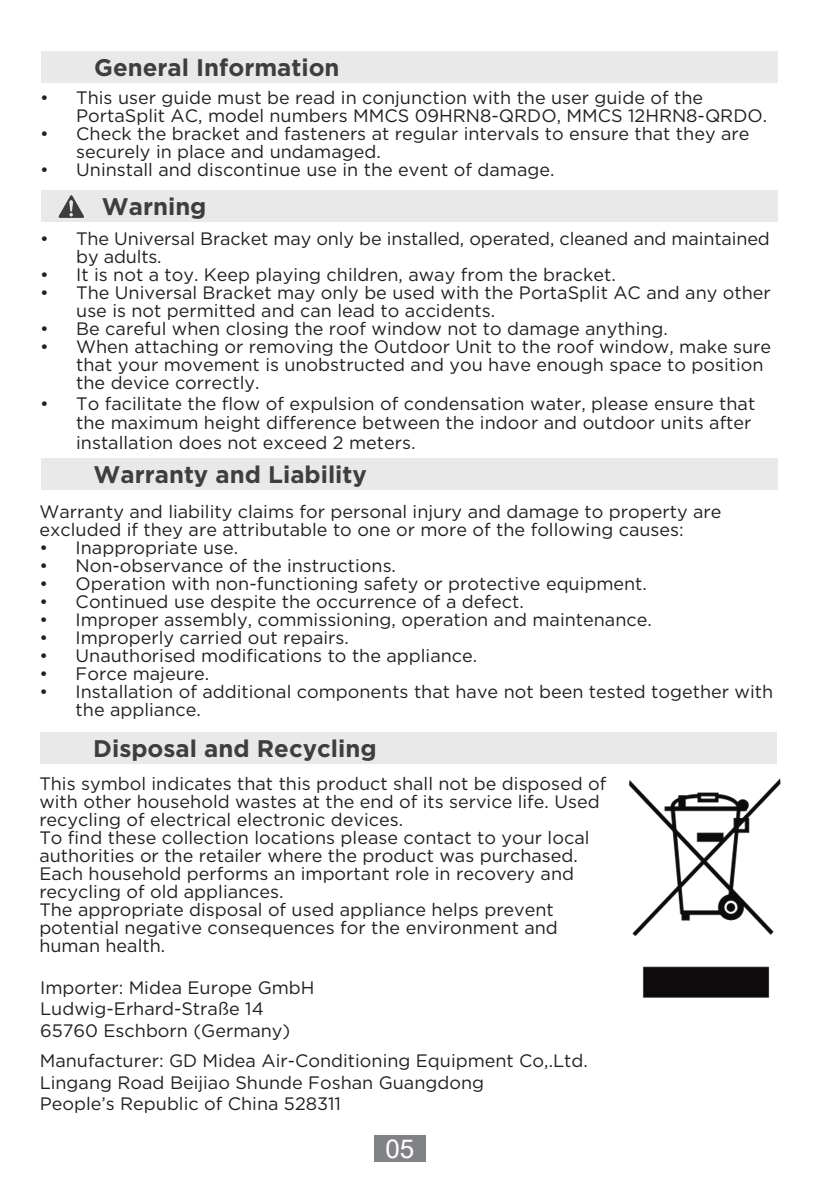
<style>
.page{position:relative;width:823px;height:1191px;background:#fff}
.page>*{position:absolute;margin:0;border:0;box-sizing:border-box;transform-origin:0 0}
.t1{font:26px "Arial";color:#fff}
.t2{font:700 24px "Gotham";color:#3e3e3f}
.t3{font:18px/18px "Gotham";color:#231f20}
</style>
<div class="page">
<div style="left:42px;top:190px;width:735px;height:32px;background:#eae9e9"></div>
<div style="left:41px;top:51px;width:736px;height:32px;background:#eae9e9"></div>
<svg style="left:59px;top:195px;width:25px;height:23px"></svg>
<div style="left:41px;top:459px;width:735px;height:31px;background:#eae9e9"></div>
<div style="left:41px;top:732px;width:735px;height:32px;background:#eae9e9"></div>
<img style="left:628px;top:763px;width:153px;height:235px">
<div style="left:373px;top:1135px;width:52px;height:27px;background:#808285"></div>
<h2 class="t2" style="left:94px;top:51px;width:247px">General Information</h2>
<p class="t3" style="left:76px;top:88px;width:692px;text-indent:-36px">• This user guide must be read in conjunction with the user guide of the<br>PortaSplit AC, model numbers MMCS 09HRN8-QRDO, MMCS 12HRN8-QRDO.</p>
<p class="t3" style="left:76px;top:124px;width:674px;text-indent:-36px">• Check the bracket and fasteners at regular intervals to ensure that they are securely in place and undamaged.</p>
<p class="t3" style="left:40px;top:160px;width:515px">• Uninstall and discontinue use in the event of damage.</p>
<h2 class="t2" style="left:102px;top:191px;width:106px">Warning</h2>
<p class="t3" style="left:76px;top:229px;width:694px;text-indent:-36px">• The Universal Bracket may only be installed, operated, cleaned and maintained by adults.</p>
<p class="t3" style="left:40px;top:265px;width:577px">• It is not a toy. Keep playing children, away from the bracket.</p>
<p class="t3" style="left:76px;top:283px;width:695px;text-indent:-36px">• The Universal Bracket may only be used with the PortaSplit AC and any other use is not permitted and can lead to accidents.</p>
<p class="t3" style="left:40px;top:319px;width:629px">• Be careful when closing the roof window not to damage anything.</p>
<p class="t3" style="left:40px;top:337px;width:732px">• When attaching or removing the Outdoor Unit to the roof window, make sure</p>
<p class="t3" style="left:76px;top:355px;width:688px">that your movement is unobstructed and you have enough space to position the device correctly.</p>
<p class="t3" style="left:76px;top:393px;width:680px;line-height:19.6px;text-indent:-36px">• To facilitate the flow of expulsion of condensation water, please ensure that the maximum height difference between the indoor and outdoor units after installation does not exceed 2 meters.</p>
<h2 class="t2" style="left:93px;top:459px;width:275px">Warranty and Liability</h2>
<p class="t3" style="left:40px;top:502px;width:683px">Warranty and liability claims for personal injury and damage to property are excluded if they are attributable to one or more of the following causes:</p>
<p class="t3" style="left:40px;top:538px;width:200px">• Inappropriate use.</p>
<p class="t3" style="left:40px;top:556px;width:358px">• Non-observance of the instructions.</p>
<p class="t3" style="left:40px;top:574px;width:608px">• Operation with non-functioning safety or protective equipment.</p>
<p class="t3" style="left:40px;top:592px;width:485px">• Continued use despite the occurrence of a defect.</p>
<p class="t3" style="left:40px;top:610px;width:613px">• Improper assembly, commissioning, operation and maintenance.</p>
<p class="t3" style="left:40px;top:628px;width:310px">• Improperly carried out repairs.</p>
<p class="t3" style="left:40px;top:646px;width:439px">• Unauthorised modifications to the appliance.</p>
<p class="t3" style="left:40px;top:664px;width:171px">• Force majeure.</p>
<p class="t3" style="left:76px;top:682px;width:698px;text-indent:-36px">• Installation of additional components that have not been tested together with the appliance.</p>
<h2 class="t2" style="left:93px;top:732px;width:284px">Disposal and Recycling</h2>
<p class="t3" style="left:39px;top:774px;width:568px">This symbol indicates that this product shall not be disposed of with other household wastes at the end of its service life. Used recycling of electrical electronic devices.<br>To find these collection locations please contact to your local authorities or the retailer where the product was purchased.<br>Each household performs an important role in recovery and recycling of old appliances.<br>The appropriate disposal of used appliance helps prevent potential negative consequences for the environment and human health.</p>
<p class="t3" style="left:40px;top:976px;width:276px;line-height:21.6px">Importer: Midea Europe GmbH<br>Ludwig-Erhard-Straße 14<br>65760 Eschborn (Germany)</p>
<p class="t3" style="left:40px;top:1049px;width:549px;line-height:21.6px">Manufacturer: GD Midea Air-Conditioning Equipment Co,.Ltd.<br>Lingang Road Beijiao Shunde Foshan Guangdong<br>People’s Republic of China 528311</p>
<h1 class="t1" style="left:385px;top:1130px;width:30px">05</h1>
</div>
